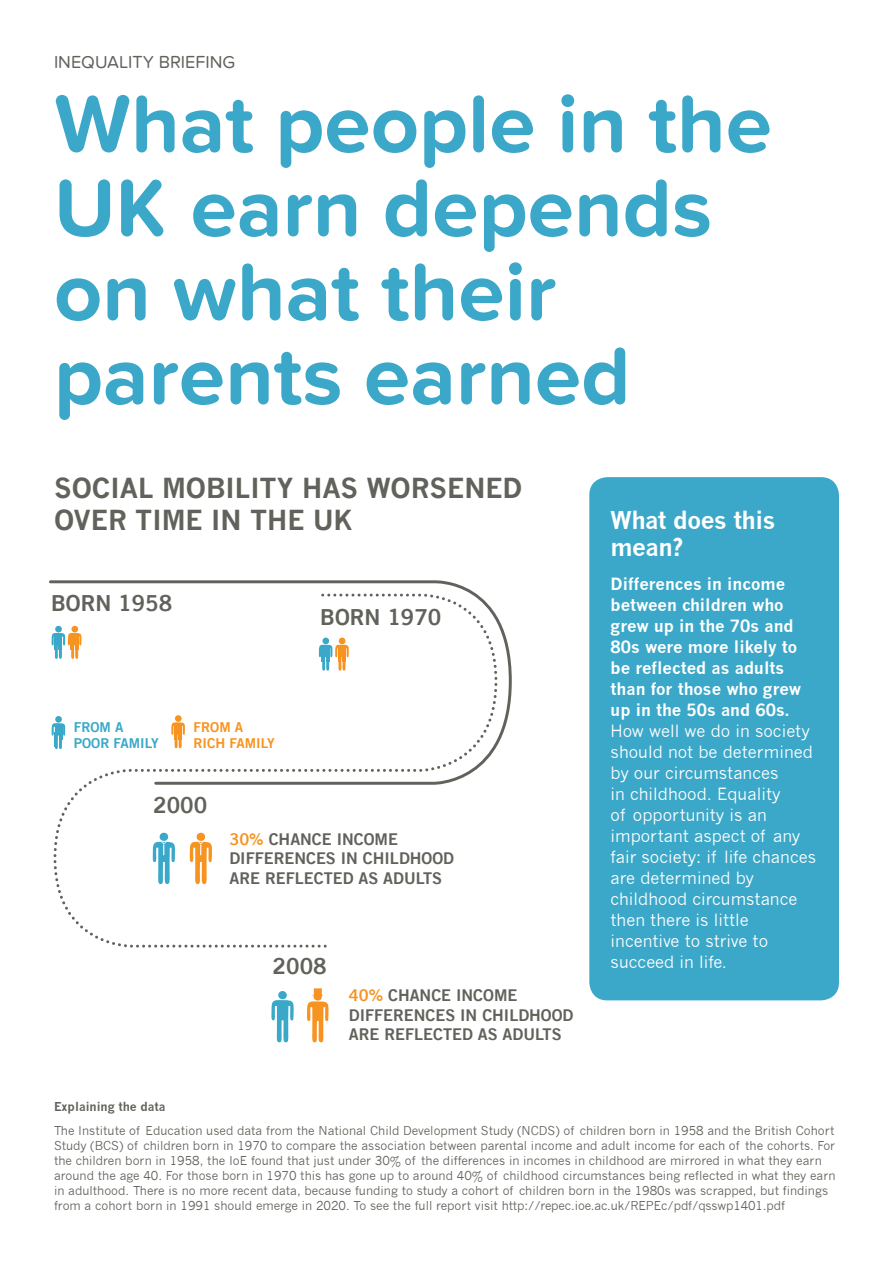
<style>
.page{position:relative;width:893px;height:1263px;background:#fff}
.page>*{position:absolute;margin:0;border:0;box-sizing:border-box;transform-origin:0 0}
.A_Head{font:700 84px/84px "Proxima Nova Soft";color:#3ca8c9}
.B_Head{font:700 27px/32.4px "News Gothic";color:#61625b}
.Box_Head{font:700 24px/27px "News Gothic";letter-spacing:-.02em;color:#fff}
.t1{font:22.2px "Trade Gothic LT Bold Two";color:#61625b}
.IB_Header{font:18px "Proxima Nova Soft";color:#61625b}
.Box_Copy{font:16.5px/21px "News Gothic";color:#fff}
.t2{font:16.2px/19.5px "Trade Gothic LT Bold Two";color:#61625b}
.t3{font:13.65px/16.4px "Trade Gothic LT Bold Two";color:#39a8c9}
.t4{font:13.65px/16.4px "Trade Gothic LT Bold Two";color:#f79320}
.Explaing_Data_Copy{font:12px/15px "News Gothic";color:#61625b}
.Explainting_Data_Tit{font:700 12px "News Gothic";color:#61625b}
.s1{color:#f79320}
.s2{font-weight:700}
</style>
<div class="page">
<div style="left:589px;top:477px;width:250px;height:523px;background:#3ca8c9;border-radius:18px"></div>
<svg style="left:49px;top:580px;width:463px;height:162px"></svg>
<svg style="left:52px;top:592px;width:447px;height:356px"></svg>
<svg style="left:271px;top:991px;width:23px;height:51px"></svg>
<div style="left:314px;top:988px;width:8px;height:7px;background:#f79320"></div>
<svg style="left:307px;top:992px;width:22px;height:50px"></svg>
<svg style="left:152px;top:832px;width:23px;height:52px"></svg>
<svg style="left:189px;top:832px;width:23px;height:52px"></svg>
<p class="IB_Header" style="left:54px;top:52px;width:183px">INEQUALITY BRIEFING</p>
<p class="A_Head" style="left:54px;top:84px;width:720px">What people in the<br>UK earn depends on what their parents earned</p>
<p class="B_Head" style="left:54px;top:471px;width:470px">SOCIAL MOBILITY HAS WORSENED<br>OVER TIME IN THE UK</p>
<p class="t1" style="left:51px;top:589px;width:123px">BORN 1958</p>
<p class="t3" style="left:74px;top:719px;width:86px">FROM A<br>POOR FAMILY</p>
<p class="t4" style="left:194px;top:719px;width:83px">FROM A<br>RICH FAMILY</p>
<p class="t1" style="left:153px;top:791px;width:56px">2000</p>
<p class="t1" style="left:320px;top:603px;width:123px">BORN 1970</p>
<p class="t2" style="left:229px;top:829px;width:226px"><span class="s1">30%</span> CHANCE INCOME<br>DIFFERENCES IN CHILDHOOD<br>ARE REFLECTED AS ADULTS</p>
<p class="t1" style="left:273px;top:952px;width:56px">2008</p>
<p class="t2" style="left:349px;top:985px;width:226px"><span class="s1">40%</span> CHANCE INCOME<br>DIFFERENCES IN CHILDHOOD<br>ARE REFLECTED AS ADULTS</p>
<p class="Box_Head" style="left:611px;top:507px;width:166px">What does this mean?</p>
<p class="Box_Copy" style="left:611px;top:574px;width:207px"><span class="s2">Differences in income between children who grew up in the 70s and<br>80s were more likely to be reflected as adults than for those who grew up in the 50s and 60s.<br></span>How well we do in society should not be determined by our circumstances<br>in childhood. Equality<br>of opportunity is an important aspect of any fair society: if life chances are determined by childhood circumstance then there is little incentive to strive to succeed in life.</p>
<p class="Explainting_Data_Tit" style="left:54px;top:1099px;width:113px">Explaining the data</p>
<p class="Explaing_Data_Copy" style="left:54px;top:1123px;width:783px">The Institute of Education used data from the National Child Development Study (NCDS) of children born in 1958 and the British Cohort Study (BCS) of children born in 1970 to compare the association between parental income and adult income for each of the cohorts. For the children born in 1958, the IoE found that just under 30% of the differences in incomes in childhood are mirrored in what they earn around the age 40. For those born in 1970 this has gone up to around 40% of childhood circumstances being reflected in what they earn in adulthood. There is no more recent data, because funding to study a cohort of children born in the 1980s was scrapped, but findings from a cohort born in 1991 should emerge in 2020. To see the full report visit http://repec.ioe.ac.uk/REPEc/pdf/qsswp1401.pdf</p>
</div>
